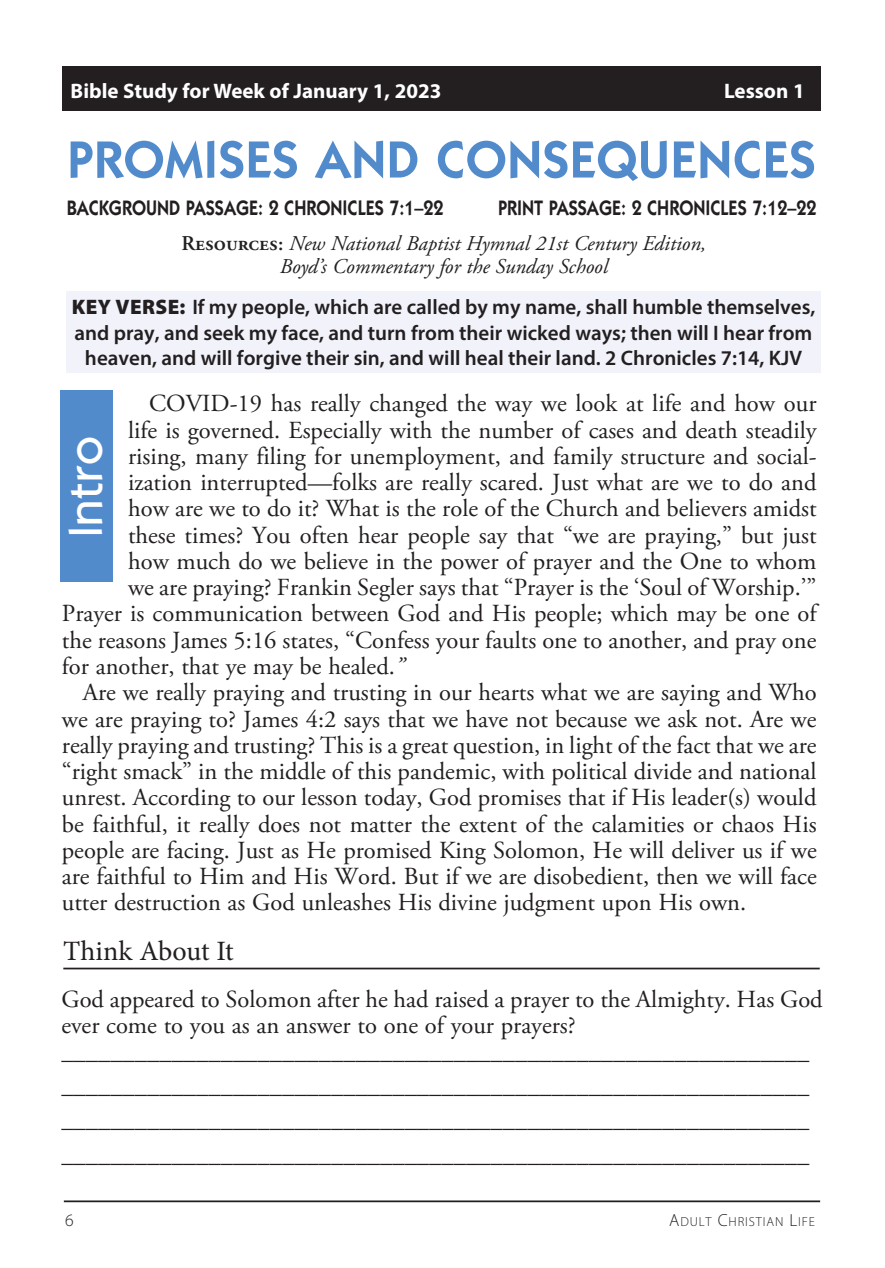
<style>
.page{position:relative;width:885px;height:1268px;background:#fff}
.page>*{position:absolute;margin:0;border:0;box-sizing:border-box;transform-origin:0 0}
.Title_ACL_pantone{font:600 52.5px "ITC Kabel Std";letter-spacing:.01em;color:#528bcc}
.Side_Text_Head_ACL{font:500 47.25px "ITC Kabel Std";color:#fff}
.Lesson_Subhead_ACL{font:28px "Minion Pro";color:#231f20}
.Body_ACL{font:24.5px/26.2px "Adobe Garamond Pro";color:#231f20;text-align:justify}
.Think_About_It_text{font:24.5px/26.2px "Adobe Garamond Pro";color:#231f20}
.Key_Verse_ACL_new_co{font:600 21px/25.2px "Myriad Pro";color:#231f20;text-align:center}
.Resource_Text_ACL{font:italic 21px/22.8px "Adobe Garamond Pro";color:#231f20;text-align:center}
.Lesson_Background_Sc{font:600 21px "ITC Kabel Std";color:#231f20;scale:.86 1}
.Date_Lesson___ACL{font:700 21px "Myriad Pro";color:#fff}
.t1{font:300 17.5px "Myriad Pro";color:#231f20}
.t2{font:300 13.12px "Myriad Pro";letter-spacing:.065em;color:#231f20}
.s1{font-weight:600;font-style:normal}
.s2{font-weight:900}
.s3{font-style:italic}
.s4{font-size:17.5px}
</style>
<div class="page">
<div style="left:60px;top:391px;width:52px;height:191px;background:#528bcc"></div>
<div style="left:63px;top:67px;width:757px;height:44px;background:#231f20"></div>
<hr style="left:64px;top:1200px;width:755px;height:1px;background:#231f20">
<div style="left:66px;top:291px;width:754px;height:81px;background:#f1f2fa"></div>
<hr style="left:63px;top:967px;width:756px;height:2px;background:#231f20">
<p class="Date_Lesson___ACL" style="left:71px;top:77px;width:372px">Bible Study for Week of January 1, 2023</p>
<p class="Date_Lesson___ACL" style="left:723px;top:77px;width:82px">Lesson 1</p>
<p class="Title_ACL_pantone" style="left:67px;top:129px;width:749px">PROMISES AND CONSEQUENCES</p>
<p class="Lesson_Background_Sc" style="left:67px;top:196px;width:439px">BACKGROUND PASSAGE: 2 CHRONICLES 7:1–22</p>
<p class="Lesson_Background_Sc" style="left:497px;top:196px;width:372px">PRINT PASSAGE: 2 CHRONICLES 7:12–22</p>
<p class="Resource_Text_ACL" style="left:181px;top:233px;width:526px"><span class="s1">Resources:</span> New National Baptist Hymnal 21st Century Edition,<br>Boyd’s Commentary for the Sunday School</p>
<p class="Key_Verse_ACL_new_co" style="left:72px;top:294px;width:744px"><span class="s2">KEY VERSE:</span> If my people, which are called by my name, shall humble themselves, and pray, and seek my face, and turn from their wicked ways; then will I hear from heaven, and will forgive their sin, and will heal their land. 2 Chronicles 7:14, KJV</p>
<p class="Body_ACL" style="left:149px;top:391px;width:668px">COVID-19 has really changed the way we look at life and how our</p>
<p class="Body_ACL" style="left:128px;top:417px;width:689px">life is governed. Especially with the number of cases and death steadily</p>
<p class="Body_ACL" style="left:128px;top:444px;width:689px">rising, many filing for unemployment, and family structure and social-</p>
<p class="Body_ACL" style="left:128px;top:470px;width:689px">ization interrupted—folks are really scared. Just what are we to do and</p>
<p class="Body_ACL" style="left:128px;top:496px;width:689px">how are we to do it? What is the role of the Church and believers amidst</p>
<p class="Body_ACL" style="left:128px;top:522px;width:689px">these times? You often hear people say that “we are praying,” but just</p>
<p class="Body_ACL" style="left:128px;top:549px;width:689px">how much do we believe in the power of prayer and the One to whom</p>
<p class="Body_ACL" style="left:128px;top:575px;width:689px">we are praying? Frankin Segler says that “Prayer is the ‘Soul of Worship.’”</p>
<p class="Body_ACL" style="left:62px;top:601px;width:755px">Prayer is communication between God and His people; which may be one of</p>
<p class="Body_ACL" style="left:62px;top:627px;width:755px">the reasons James 5:16 states, “Confess your faults one to another, and pray one</p>
<p class="Body_ACL" style="left:62px;top:654px;width:344px">for another, that ye may be healed.<span class="s3">”</span></p>
<p class="Body_ACL" style="left:62px;top:680px;width:756px;text-indent:21px">Are we really praying and trusting in our hearts what we are saying and Who we are praying to? James 4:2 says that we have not because we ask not. Are we really praying and trusting? This is a great question, in light of the fact that we are “right smack” in the middle of this pandemic, with political divide and national unrest. According to our lesson today, God promises that if His leader(s) would be faithful, it really does not matter the extent of the calamities or chaos His people are facing. Just as He promised King Solomon, He will deliver us if we are faithful to Him and His Word. But if we are disobedient, then we will face utter destruction as God unleashes His divine judgment upon His own.</p>
<p class="Side_Text_Head_ACL" style="left:58px;top:537px;width:102px;rotate:-90deg">Intro</p>
<p class="Lesson_Subhead_ACL" style="left:63px;top:932px;width:172px">Think About It</p>
<p class="Think_About_It_text" style="left:61px;top:986px;width:762px">God appeared to Solomon after he had raised a prayer to the Almighty. Has God ever come to you as an answer to one of your prayers?</p>
<p class="Think_About_It_text" style="left:61px;top:1038px;width:749px">_____________________________________________________________</p>
<p class="Think_About_It_text" style="left:61px;top:1072px;width:749px">_____________________________________________________________</p>
<p class="Think_About_It_text" style="left:61px;top:1107px;width:749px">_____________________________________________________________</p>
<p class="Think_About_It_text" style="left:61px;top:1141px;width:749px">_____________________________________________________________</p>
<p class="t1" style="left:65px;top:1209px;width:10px">6</p>
<p class="t2" style="left:669px;top:1213px;width:147px"><span class="s4">A</span>DULT <span class="s4">C</span>HRISTIAN <span class="s4">L</span>IFE</p>
</div>
